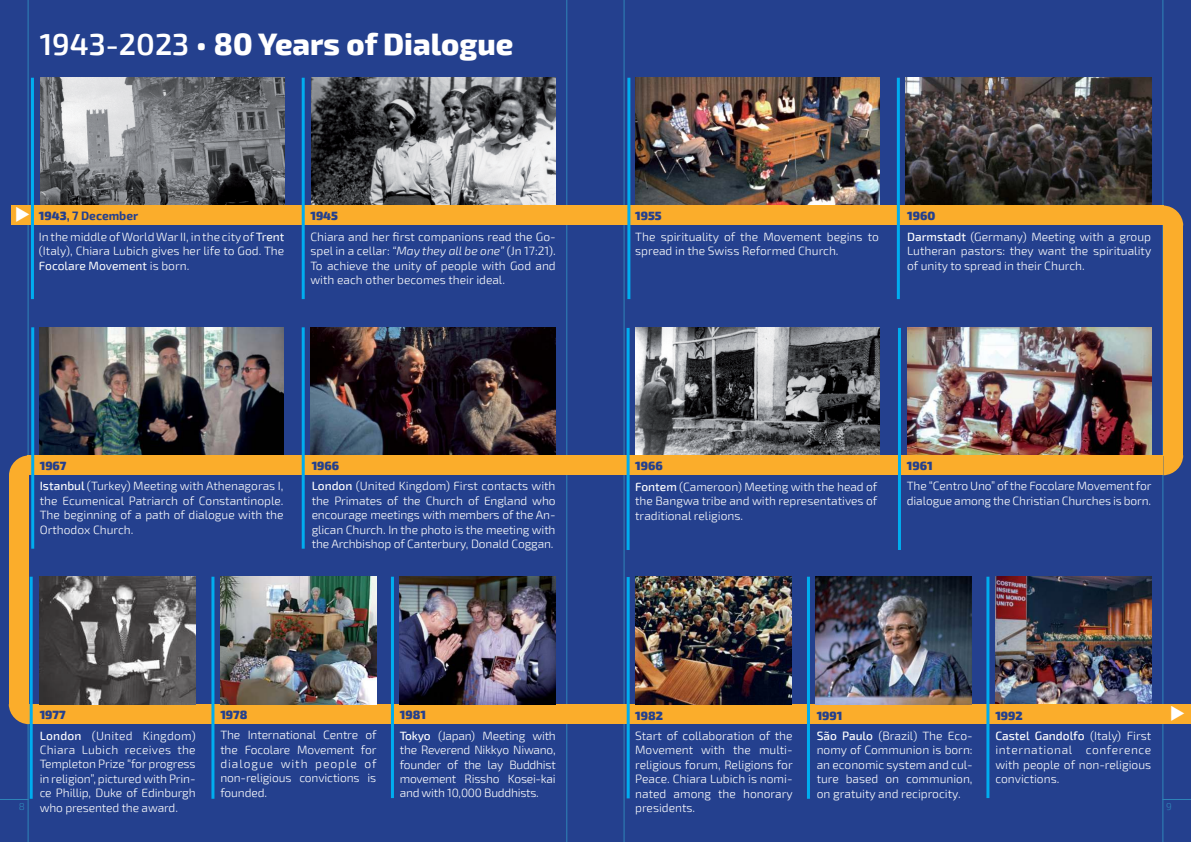
<style>
.page{position:relative;width:1191px;height:842px;background:#fff}
.page>*{position:absolute;margin:0;border:0;box-sizing:border-box;transform-origin:0 0}
.t1{font:800 30.4px "Exo 2";color:#fff}
.t2{font:300 12px/14.4px "Exo 2";color:#fff}
.t3{font:500 12px/20.4px "Exo 2";color:#fff}
.t4{font:300 12px/20.4px "Exo 2";letter-spacing:-.02em;color:#fff}
.t5{font:300 12px/20.4px "Exo 2";letter-spacing:.02em;color:#fff}
.t6{font:900 12px "Exo 2";color:#24408e}
.t7{font:300 10px "Exo 2";color:#2f85b8}
.s1{font-weight:600}
.s2{font-weight:700}
.s3{font-weight:900;color:#24408e}
.s4{font-weight:700;color:#24408e}
.s5{font-weight:400}
.s6{font-style:italic}
.s7{font-weight:500}
.s8{font-weight:300}
</style>
<div class="page">
<div style="left:0;top:0;width:595px;height:842px;background:#24408e"></div>
<div style="left:595px;top:0;width:596px;height:842px;background:#24408e"></div>
<hr style="left:28px;top:0;width:1px;height:842px;background:#2f85b8">
<svg style="left:0;top:799px;width:29px;height:1px"></svg>
<svg style="left:1163px;top:799px;width:28px;height:1px"></svg>
<hr style="left:566px;top:0;width:1px;height:842px;background:#2f85b8">
<hr style="left:623px;top:0;width:1px;height:842px;background:#2f85b8">
<hr style="left:1162px;top:0;width:1px;height:842px;background:#2f85b8">
<img style="left:312px;top:78px;width:244px;height:126px">
<img style="left:40px;top:78px;width:244px;height:127px">
<img style="left:635px;top:78px;width:244px;height:127px">
<img style="left:906px;top:78px;width:245px;height:127px">
<img style="left:635px;top:328px;width:244px;height:127px">
<img style="left:907px;top:328px;width:244px;height:127px">
<div style="left:11px;top:205px;width:1152px;height:20px;background:#fbad2b"></div>
<div style="left:28px;top:455px;width:1135px;height:20px;background:#fbad2b"></div>
<div style="left:28px;top:704px;width:1163px;height:20px;background:#fbad2b"></div>
<div style="left:1163px;top:225px;width:20px;height:230px;background:#fbad2b"></div>
<div style="left:9px;top:475px;width:20px;height:230px;background:#fbad2b"></div>
<hr style="left:302px;top:78px;width:3px;height:221px;background:#00adef">
<hr style="left:31px;top:78px;width:3px;height:221px;background:#00adef">
<hr style="left:302px;top:327px;width:3px;height:222px;background:#00adef">
<hr style="left:627px;top:78px;width:3px;height:221px;background:#00adef">
<hr style="left:626px;top:577px;width:3px;height:221px;background:#00adef">
<hr style="left:626px;top:328px;width:3px;height:222px;background:#00adef">
<hr style="left:897px;top:78px;width:3px;height:221px;background:#00adef">
<hr style="left:898px;top:328px;width:3px;height:222px;background:#00adef">
<svg style="left:1163px;top:206px;width:20px;height:19px"></svg>
<svg style="left:9px;top:455px;width:19px;height:20px"></svg>
<svg style="left:1163px;top:455px;width:20px;height:20px"></svg>
<svg style="left:9px;top:705px;width:19px;height:19px"></svg>
<img style="left:40px;top:327px;width:244px;height:128px">
<img style="left:310px;top:327px;width:245px;height:128px">
<hr style="left:31px;top:327px;width:3px;height:222px;background:#00adef">
<img style="left:40px;top:577px;width:156px;height:127px">
<img style="left:635px;top:577px;width:156px;height:127px">
<img style="left:400px;top:577px;width:156px;height:127px">
<img style="left:995px;top:577px;width:156px;height:127px">
<img style="left:220px;top:577px;width:156px;height:127px">
<img style="left:816px;top:577px;width:155px;height:127px">
<hr style="left:30px;top:577px;width:3px;height:222px;background:#00adef">
<hr style="left:391px;top:577px;width:3px;height:221px;background:#00adef">
<hr style="left:986px;top:577px;width:3px;height:221px;background:#00adef">
<hr style="left:211px;top:577px;width:3px;height:222px;background:#00adef">
<hr style="left:807px;top:577px;width:3px;height:222px;background:#00adef">
<h1 class="t1" style="left:40px;top:33px;width:475px"><span class="s1">1943-2023</span> <span class="s2">•</span> 80 Years of Dialogue</h1>
<p class="t2" style="left:39px;top:207px;width:247px;line-height:20.4px"><span class="s3">1943</span><span class="s4">, 7 December<br></span>In the middle of World War II, in the city of <span class="s5">Trent</span></p>
<p class="t2" style="left:39px;top:244px;width:247px">(Italy), Chiara Lubich gives her life to God. The<br><span class="s5">Focolare Movement</span> is born.</p>
<p class="t6" style="left:310px;top:212px;width:29px">1945</p>
<p class="t2" style="left:310px;top:230px;width:247px;text-align:justify">Chiara and her first companions read the Go&shy;spel in a cellar: <span class="s6">“May they all be one”</span> (Jn 17:21).<br>To achieve the unity of people with God and with each other becomes their ideal.</p>
<p class="t2" style="left:40px;top:456px;width:245px;line-height:20.4px"><span class="s3">1967<br></span><span class="s7">Istanbul</span> (Turkey) Meeting with Athenagoras I,</p>
<p class="t2" style="left:40px;top:494px;width:245px;text-align:justify">the Ecumenical Patriarch of Constantinople.<br>The beginning of a path of dialogue with the Orthodox Church.</p>
<p class="t2" style="left:312px;top:456px;width:245px;line-height:20.4px"><span class="s3">1966<br></span><span class="s7">London</span> (United Kingdom) First contacts with</p>
<p class="t2" style="left:312px;top:494px;width:245px;text-align:justify">the Primates of the Church of England who encourage meetings with members of the An&shy;glican Church. In the photo is the meeting with the Archbishop of Canterbury, Donald Coggan.</p>
<p class="t6" style="left:635px;top:212px;width:28px">1955</p>
<p class="t2" style="left:635px;top:230px;width:245px">The spirituality of the Movement begins to spread in the Swiss Reformed Church.</p>
<p class="t2" style="left:907px;top:207px;width:245px;line-height:20.4px"><span class="s3">1960<br></span><span class="s7">Darmstadt</span> (Germany) Meeting with a group</p>
<p class="t2" style="left:907px;top:244px;width:246px">Lutheran pastors: they want the spirituality of unity to spread in their Church.</p>
<p class="t2" style="left:635px;top:457px;width:244px;line-height:20.4px"><span class="s3">1966<br></span><span class="s7">Fontem</span> (Cameroon) Meeting with the head of</p>
<p class="t2" style="left:635px;top:494px;width:244px">the Bangwa tribe and with representatives of traditional religions.</p>
<p class="t6" style="left:907px;top:461px;width:27px">1961</p>
<p class="t2" style="left:907px;top:480px;width:246px">The “Centro Uno” of the Focolare Movement for dialogue among the Christian Churches is born.</p>
<p class="t6" style="left:220px;top:710px;width:29px">1978</p>
<p class="t2" style="left:220px;top:728px;width:158px;text-align:justify">The International Centre of the Focolare Movement for dialogue with people of non-religious convictions is founded.</p>
<p class="t5" style="left:40px;top:705px;width:157px"><span class="s3">1977<br></span><span class="s7">London</span> (United Kingdom)</p>
<p class="t2" style="left:40px;top:743px;width:157px;text-align:justify">Chiara Lubich receives the Templeton Prize “for progress in religion”, pictured with Prin&shy;ce Phillip, Duke of Edinburgh who presented the award.</p>
<p class="t4" style="left:400px;top:706px;width:157px"><span class="s3">1981<br></span><span class="s7">Tokyo</span> (Japan) Meeting with</p>
<p class="t2" style="left:400px;top:743px;width:157px;text-align:justify">the Reverend Nikkyo Niwano, founder of the lay Buddhist movement Rissho Kosei-kai and with 10,000 Buddhists.</p>
<p class="t6" style="left:635px;top:711px;width:29px">1982</p>
<p class="t2" style="left:635px;top:729px;width:159px;text-align:justify">Start of collaboration of the Movement with the multi&shy;religious forum, Religions for Peace. Chiara Lubich is nomi&shy;nated among the honorary presidents.</p>
<p class="t2" style="left:816px;top:705px;width:157px;line-height:20.4px"><span class="s3">1991<br></span><span class="s7">São Paulo</span> (Brazil) The Eco-</p>
<p class="t2" style="left:816px;top:744px;width:157px;text-align:justify">nomy of Communion is born: an economic system and cul&shy;ture based on communion, on gratuity and reciprocity.</p>
<p class="t3" style="left:995px;top:706px;width:157px"><span class="s3">1992<br></span>Castel Gandolfo <span class="s8">(Italy) First</span></p>
<p class="t2" style="left:995px;top:744px;width:157px;text-align:justify">international conference with people of non-religious convictions.</p>
<p class="t7" style="left:19px;top:802px;width:8px">8</p>
<p class="t7" style="left:1166px;top:802px;width:7px">9</p>
</div>
